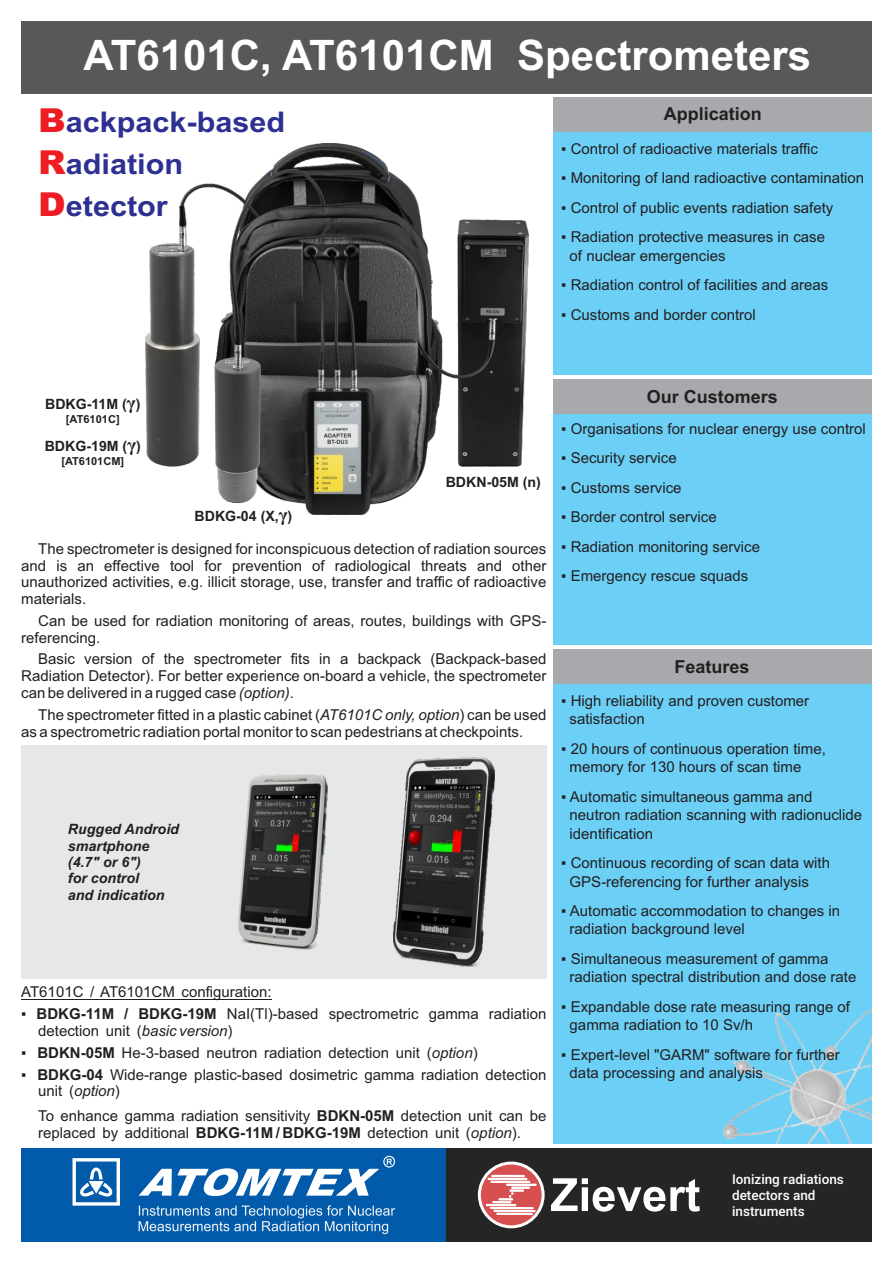
<style>
.page{position:relative;width:893px;height:1263px;background:#fff}
.page>*{position:absolute;margin:0;border:0;box-sizing:border-box;transform-origin:0 0}
.t1{font:700 42px "Arial";color:#fff}
.t2{font:700 28.5px/41.8px "Arial";color:#2e3092;scale:1.07 1}
.t3{font:700 18px "Arial";color:#231f20}
.t4{font:15px/18.5px "Arial";color:#231f20}
.t5{font:italic 700 14.25px/16.4px "Arial";color:#231f20}
.t6{font:700 14.1px "Arial";color:#231f20}
.t7{font:500 13.5px/16.2px "Roboto";color:#fff}
.t8{font:700 10.95px "Arial";color:#231f20}
.s1{font-weight:900;font-size:33px;color:#ee1d23}
.s2{font-family:"Times New Roman";font-size:18.9px}
.s3{font-style:italic}
.s4{font-weight:700}
</style>
<div class="page">
<div style="left:21px;top:21px;width:851px;height:73px;background:#585858"></div>
<img style="left:146px;top:143px;width:382px;height:371px">
<div style="left:553px;top:98px;width:319px;height:1046px;background:#6bcff6"></div>
<img style="left:723px;top:1010px;width:149px;height:134px">
<div style="left:553px;top:98px;width:319px;height:34px;background:#a8a9ad"></div>
<svg style="left:553px;top:376px;width:319px;height:4px"></svg>
<div style="left:553px;top:380px;width:319px;height:34px;background:#a8a9ad"></div>
<div style="left:553px;top:645px;width:319px;height:5px;background:#fff"></div>
<div style="left:553px;top:650px;width:319px;height:34px;background:#a8a9ad"></div>
<div style="left:21px;top:745px;width:525px;height:234px;background:#e6e7e9"></div>
<img style="left:394px;top:758px;width:100px;height:208px">
<img style="left:238px;top:775px;width:89px;height:174px">
<hr style="left:21px;top:999px;width:154px;height:1px;background:#231f20">
<hr style="left:182px;top:999px;width:90px;height:1px;background:#231f20">
<div style="left:21px;top:1148px;width:425px;height:94px;background:#015aaa"></div>
<div style="left:446px;top:1148px;width:426px;height:94px;background:#252525"></div>
<svg style="left:139px;top:1205px;width:256px;height:29px"></svg>
<svg style="left:139px;top:1156px;width:256px;height:40px"></svg>
<svg style="left:72px;top:1158px;width:48px;height:47px"></svg>
<svg style="left:478px;top:1161px;width:67px;height:67px;background:#dd8383"></svg>
<svg style="left:491px;top:1175px;width:34px;height:2px"></svg>
<hr style="left:488px;top:1178px;width:39px;height:2px;background:#fff">
<hr style="left:509px;top:1189px;width:15px;height:3px;background:#fff">
<svg style="left:506px;top:1183px;width:31px;height:3px"></svg>
<hr style="left:490px;top:1181px;width:40px;height:2px;background:#fff">
<hr style="left:493px;top:1210px;width:42px;height:2px;background:#fff">
<hr style="left:511px;top:1186px;width:19px;height:3px;background:#fff">
<svg style="left:486px;top:1192px;width:48px;height:23px"></svg>
<svg style="left:551px;top:1178px;width:149px;height:33px"></svg>
<h1 class="t1" style="left:84px;top:40px;width:729px">AT6101C, AT6101CM Spectrometers</h1>
<h2 class="t2" style="left:38px;top:104px;width:232px"><span class="s1">B</span>ackpack-based<br><span class="s1">R</span>adiation<br><span class="s1">D</span>etector</h2>
<p class="t3" style="left:664px;top:107px;width:100px">Application</p>
<p class="t4" style="left:561px;top:141px;width:258px">▪ Control of radioactive materials traffic</p>
<p class="t4" style="left:561px;top:170px;width:304px">▪ Monitoring of land radioactive contamination</p>
<p class="t4" style="left:561px;top:200px;width:274px">▪ Control of public events radiation safety</p>
<p class="t4" style="left:570px;top:229px;width:257px;text-indent:-8px">▪ Radiation protective measures in case of nuclear emergencies</p>
<p class="t4" style="left:561px;top:277px;width:269px">▪ Radiation control of facilities and areas</p>
<p class="t4" style="left:561px;top:307px;width:196px">▪ Customs and border control</p>
<p class="t6" style="left:45px;top:399px;width:97px">BDKG-11М (<span class="s2">γ</span>)</p>
<p class="t8" style="left:66px;top:415px;width:55px">[AT6101C]</p>
<p class="t6" style="left:45px;top:441px;width:98px">BDKG-19М (<span class="s2">γ</span>)</p>
<p class="t8" style="left:61px;top:457px;width:64px">[AT6101CM]</p>
<p class="t6" style="left:195px;top:511px;width:99px">BDKG-04 (Х,<span class="s2">γ</span>)</p>
<p class="t6" style="left:446px;top:477px;width:97px">BDKN-05М (n)</p>
<p class="t4" style="left:21px;top:541px;width:527px;line-height:16.8px;text-align:justify;text-indent:17px">The spectrometer is designed for inconspicuous detection of radiation sources and is an effective tool for prevention of radiological threats and other unauthorized activities, e.g. illicit storage, use, transfer and traffic of radioactive materials.</p>
<p class="t4" style="left:21px;top:614px;width:527px;line-height:16.8px;text-indent:17px">Can be used for radiation monitoring of areas, routes, buildings with GPS&shy;referencing.</p>
<p class="t4" style="left:21px;top:652px;width:527px;line-height:16.8px;text-align:justify;text-indent:17px">Basic version of the spectrometer fits in a backpack (Backpack-based Radiation Detector). For better experience on-board a vehicle, the spectrometer can be delivered in a rugged case <span class="s3">(option)</span>.</p>
<p class="t4" style="left:21px;top:707px;width:527px;line-height:16.8px;text-indent:17px">The spectrometer fitted in a plastic cabinet (<span class="s3">AT6101C only, option</span>) can be used as a spectrometric radiation portal monitor to scan pedestrians at checkpoints.</p>
<p class="t5" style="left:68px;top:822px;width:113px">Rugged Android smartphone (4.7″ or 6″)<br>for control<br>and indication</p>
<p class="t4" style="left:21px;top:984px;width:252px">AT6101C / AT6101CM configuration:</p>
<p class="t4" style="left:38px;top:1007px;width:510px;line-height:16.8px;text-indent:-17px">▪ <span class="s4">BDKG-11M / BDKG-19M</span> NaI(Tl)-based spectrometric gamma radiation detection unit (<span class="s3">basic version</span>)</p>
<p class="t4" style="left:21px;top:1045px;width:458px">▪ <span class="s4">BDKN-05M</span> He-3-based neutron radiation detection unit (<span class="s3">option</span>)</p>
<p class="t4" style="left:38px;top:1067px;width:510px;line-height:16.8px;text-indent:-17px">▪ <span class="s4">BDKG-04</span> Wide-range plastic-based dosimetric gamma radiation detection unit (<span class="s3">option</span>)</p>
<p class="t4" style="left:38px;top:1109px;width:510px;line-height:16.8px">To enhance gamma radiation sensitivity <span class="s4">BDKN-05M</span> detection unit can be replaced by additional <span class="s4">BDKG-11M / BDKG-19M</span> detection unit (<span class="s3">option</span>).</p>
<p class="t3" style="left:647px;top:390px;width:133px">Our Customers</p>
<p class="t4" style="left:561px;top:421px;width:306px">▪ Organisations for nuclear energy use control</p>
<p class="t4" style="left:561px;top:450px;width:117px">▪ Security service</p>
<p class="t4" style="left:561px;top:480px;width:122px">▪ Customs service</p>
<p class="t4" style="left:561px;top:509px;width:157px">▪ Border control service</p>
<p class="t4" style="left:561px;top:539px;width:200px">▪ Radiation monitoring service</p>
<p class="t4" style="left:561px;top:568px;width:189px">▪ Emergency rescue squads</p>
<p class="t3" style="left:674px;top:660px;width:77px">Features</p>
<p class="t4" style="left:570px;top:693px;width:241px;text-indent:-8px">▪ High reliability and proven customer satisfaction</p>
<p class="t4" style="left:570px;top:741px;width:258px;text-indent:-8px">▪ 20 hours of continuous operation time, memory for 130 hours of scan time</p>
<p class="t4" style="left:570px;top:789px;width:294px;text-indent:-8px">▪ Automatic simultaneous gamma and neutron radiation scanning with radionuclide identification</p>
<p class="t4" style="left:570px;top:855px;width:262px;text-indent:-8px">▪ Continuous recording of scan data with<br>GPS-referencing for further analysis</p>
<p class="t4" style="left:570px;top:903px;width:272px;text-indent:-8px">▪ Automatic accommodation to changes in radiation background level</p>
<p class="t4" style="left:570px;top:951px;width:288px;text-indent:-8px">▪ Simultaneous measurement of gamma radiation spectral distribution and dose rate</p>
<p class="t4" style="left:570px;top:999px;width:282px;text-indent:-8px">▪ Expandable dose rate measuring range of gamma radiation to 10 Sv/h</p>
<p class="t4" style="left:570px;top:1047px;width:272px;text-indent:-8px">▪ Expert-level "GARM" software for further data processing and analysis</p>
<p class="t7" style="left:732px;top:1172px;width:113px">Ionizing radiations detectors and instruments</p>
</div>
